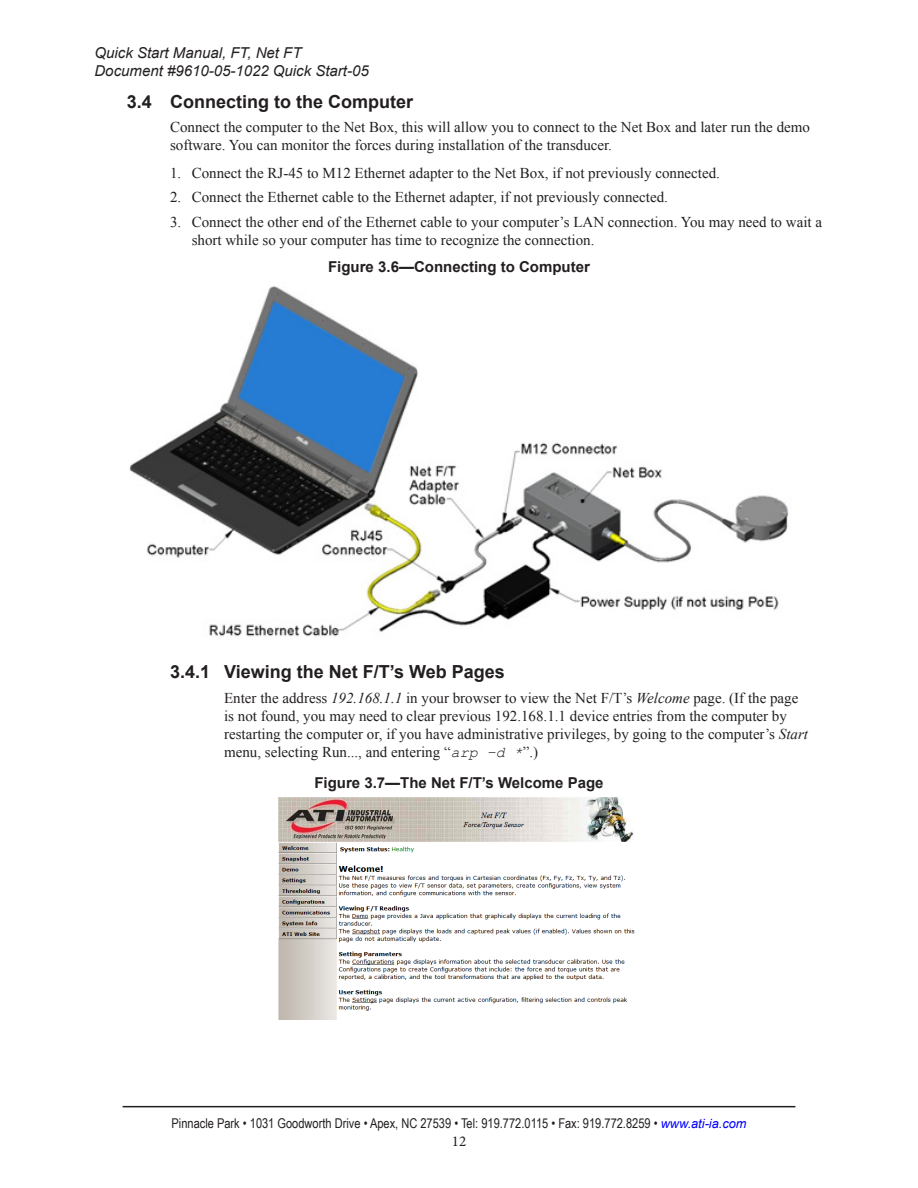
<style>
.page{position:relative;width:918px;height:1188px;background:#fff}
.page>*{position:absolute;margin:0;border:0;box-sizing:border-box;transform-origin:0 0}
.t1{font:700 18px "Arial";color:#231f20}
.Text_3{font:15px/18px "Times New Roman";color:#231f20}
.Text_2{font:15px/18px "Times New Roman";color:#231f20}
.t2{font:700 15px "Arial";color:#231f20}
.t3{font:italic 15px/18px "Arial";color:#231f20}
.t4{font:15px "Minion Pro";color:#231f20}
.t5{font:13.5px "Arial Narrow";color:#231f20}
.s1{font-style:italic}
.s2{font-family:"Courier New";font-style:italic}
.s3{font-family:"Arial";font-style:italic;font-size:12.75px;color:#00f}
</style>
<div class="page">
<hr style="left:123px;top:1106px;width:672px;height:1px;background:#231f20">
<img style="left:129px;top:286px;width:660px;height:351px">
<img style="left:279px;top:797px;width:356px;height:223px">
<p class="t3" style="left:94px;top:44px;width:276px">Quick Start Manual, FT, Net FT<br>Document #9610-05-1022 Quick Start‑05</p>
<p class="t1" style="left:127px;top:89px;width:288px">3.4 Connecting to the Computer</p>
<p class="Text_2" style="left:170px;top:118px;width:641px">Connect the computer to the Net Box, this will allow you to connect to the Net Box and later run the demo software. You can monitor the forces during installation of the transducer.</p>
<p class="Text_3" style="left:170px;top:164px;width:551px">1. Connect the RJ‑45 to M12 Ethernet adapter to the Net Box, if not previously connected.</p>
<p class="Text_3" style="left:170px;top:188px;width:499px">2. Connect the Ethernet cable to the Ethernet adapter, if not previously connected.</p>
<p class="Text_3" style="left:192px;top:213px;width:632px;text-indent:-22px">3. Connect the other end of the Ethernet cable to your computer’s LAN connection. You may need to wait a short while so your computer has time to recognize the connection.</p>
<p class="t2" style="left:328px;top:256px;width:263px">Figure 3.6—Connecting to Computer</p>
<p class="t1" style="left:170px;top:659px;width:336px">3.4.1 Viewing the Net F/T’s Web Pages</p>
<p class="Text_3" style="left:224px;top:689px;width:585px">Enter the address <span class="s1">192.168.1.1</span> in your browser to view the Net F/T’s <span class="s1">Welcome</span> page. (If the page is not found, you may need to clear previous 192.168.1.1 device entries from the computer by restarting the computer or, if you have administrative privileges, by going to the computer’s <span class="s1">Start </span>menu, selecting Run..., and entering “<span class="s2">arp –d *</span>”.)</p>
<p class="t2" style="left:314px;top:772px;width:291px">Figure 3.7—The Net F/T’s Welcome Page</p>
<p class="t5" style="left:172px;top:1114px;width:576px">Pinnacle Park • 1031 Goodworth Drive • Apex, NC 27539 • Tel: 919.772.0115 • Fax: 919.772.8259 • <span class="s3">www.ati‑ia.com</span></p>
<p class="t4" style="left:452px;top:1131px;width:16px">12</p>
</div>
